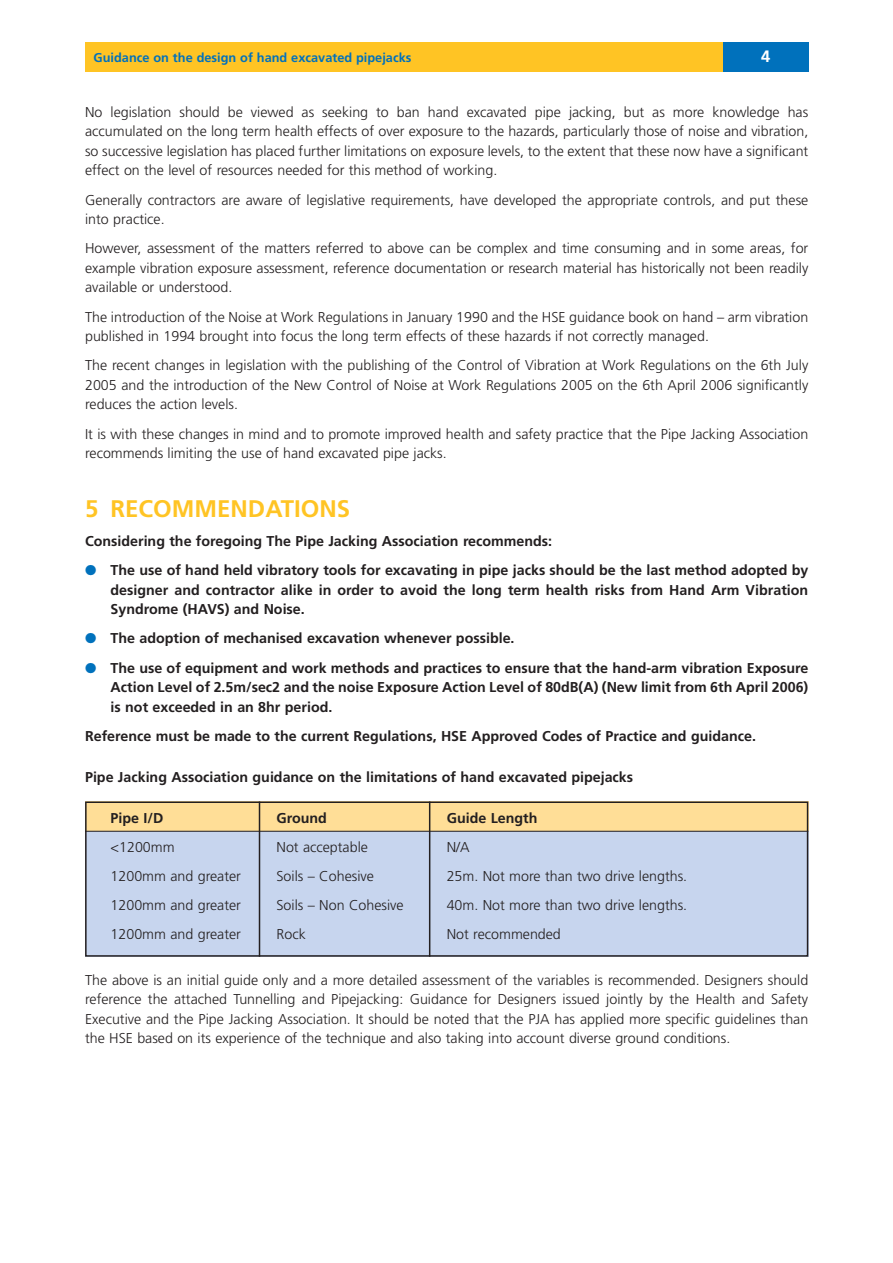
<style>
.page{position:relative;width:893px;height:1263px;background:#fff}
.page>*{position:absolute;margin:0;border:0;box-sizing:border-box;transform-origin:0 0}
.t1{font:700 24px "Frutiger";color:#ffc424}
.t2{font:700 16.5px "Frutiger";color:#fff}
.t3{font:300 14.25px/19.5px "Frutiger";color:#231f20;text-align:justify}
.t4{font:700 14.25px/19.5px "Frutiger";color:#231f20;text-align:justify}
.t5{font:700 12.75px "Frutiger";color:#0071bc}
.s1{color:#0071bc}
</style>
<div class="page">
<div style="left:85px;top:831px;width:723px;height:126px;background:#c7d5ee"></div>
<div style="left:85px;top:801px;width:723px;height:30px;background:#ffde97"></div>
<div style="left:85px;top:43px;width:638px;height:29px;background:#ffc424"></div>
<div style="left:723px;top:43px;width:85px;height:29px;background:#0071bc"></div>
<div style="left:85px;top:801px;width:723px;height:156px;border:2px solid #231f20"></div>
<hr style="left:259px;top:801px;width:1px;height:156px;background:#231f20">
<hr style="left:429px;top:801px;width:1px;height:156px;background:#231f20">
<hr style="left:85px;top:831px;width:723px;height:1px;background:#231f20">
<p class="t5" style="left:94px;top:52px;width:319px">Guidance on the design of hand excavated pipejacks</p>
<p class="t2" style="left:761px;top:49px;width:11px">4</p>
<p class="t3" style="left:85px;top:103px;width:724px">No legislation should be viewed as seeking to ban hand excavated pipe jacking, but as more knowledge has accumulated on the long term health effects of over exposure to the hazards, particularly those of noise and vibration, so successive legislation has placed further limitations on exposure levels, to the extent that these now have a significant effect on the level of resources needed for this method of working.</p>
<p class="t3" style="left:85px;top:191px;width:724px">Generally contractors are aware of legislative requirements, have developed the appropriate controls, and put these into practice.</p>
<p class="t3" style="left:85px;top:240px;width:724px">However, assessment of the matters referred to above can be complex and time consuming and in some areas, for example vibration exposure assessment, reference documentation or research material has historically not been readily available or understood.</p>
<p class="t3" style="left:85px;top:308px;width:724px">The introduction of the Noise at Work Regulations in January 1990 and the HSE guidance book on hand – arm vibration published in 1994 brought into focus the long term effects of these hazards if not correctly managed.</p>
<p class="t3" style="left:85px;top:357px;width:724px">The recent changes in legislation with the publishing of the Control of Vibration at Work Regulations on the 6th July 2005 and the introduction of the New Control of Noise at Work Regulations 2005 on the 6th April 2006 significantly reduces the action levels.</p>
<p class="t3" style="left:85px;top:425px;width:724px">It is with these changes in mind and to promote improved health and safety practice that the Pipe Jacking Association recommends limiting the use of hand excavated pipe jacks.</p>
<h1 class="t1" style="left:85px;top:499px;width:266px">5 RECOMMENDATIONS</h1>
<p class="t4" style="left:85px;top:532px;width:468px">Considering the foregoing The Pipe Jacking Association recommends:</p>
<p class="t4" style="left:111px;top:562px;width:699px;text-indent:-26px"><span class="s1">●</span> The use of hand held vibratory tools for excavating in pipe jacks should be the last method adopted by designer and contractor alike in order to avoid the long term health risks from Hand Arm Vibration Syndrome (HAVS) and Noise.</p>
<p class="t4" style="left:85px;top:630px;width:431px"><span class="s1">●</span> The adoption of mechanised excavation whenever possible.</p>
<p class="t4" style="left:111px;top:659px;width:699px;text-indent:-26px"><span class="s1">●</span> The use of equipment and work methods and practices to ensure that the hand-arm vibration Exposure Action Level of 2.5m/sec2 and the noise Exposure Action Level of 80dB(A) (New limit from 6th April 2006) is not exceeded in an 8hr period.</p>
<p class="t4" style="left:85px;top:727px;width:672px">Reference must be made to the current Regulations, HSE Approved Codes of Practice and guidance.</p>
<p class="t4" style="left:85px;top:768px;width:549px">Pipe Jacking Association guidance on the limitations of hand excavated pipejacks</p>
<p class="t4" style="left:111px;top:809px;width:54px">Pipe I/D</p>
<p class="t4" style="left:276px;top:809px;width:52px">Ground</p>
<p class="t4" style="left:446px;top:809px;width:92px">Guide Length</p>
<p class="t3" style="left:111px;top:838px;width:65px">&lt;1200mm</p>
<p class="t3" style="left:276px;top:838px;width:93px">Not acceptable</p>
<p class="t3" style="left:446px;top:838px;width:24px">N/A</p>
<p class="t3" style="left:111px;top:867px;width:132px">1200mm and greater</p>
<p class="t3" style="left:276px;top:867px;width:99px">Soils – Cohesive</p>
<p class="t3" style="left:446px;top:867px;width:242px">25m. Not more than two drive lengths.</p>
<p class="t3" style="left:111px;top:897px;width:132px">1200mm and greater</p>
<p class="t3" style="left:276px;top:897px;width:129px">Soils – Non Cohesive</p>
<p class="t3" style="left:446px;top:897px;width:242px">40m. Not more than two drive lengths.</p>
<p class="t3" style="left:111px;top:926px;width:132px">1200mm and greater</p>
<p class="t3" style="left:276px;top:926px;width:31px">Rock</p>
<p class="t3" style="left:446px;top:926px;width:116px">Not recommended</p>
<p class="t3" style="left:85px;top:971px;width:724px">The above is an initial guide only and a more detailed assessment of the variables is recommended. Designers should reference the attached Tunnelling and Pipejacking: Guidance for Designers issued jointly by the Health and Safety Executive and the Pipe Jacking Association. It should be noted that the PJA has applied more specific guidelines than the HSE based on its experience of the technique and also taking into account diverse ground conditions.</p>
</div>
